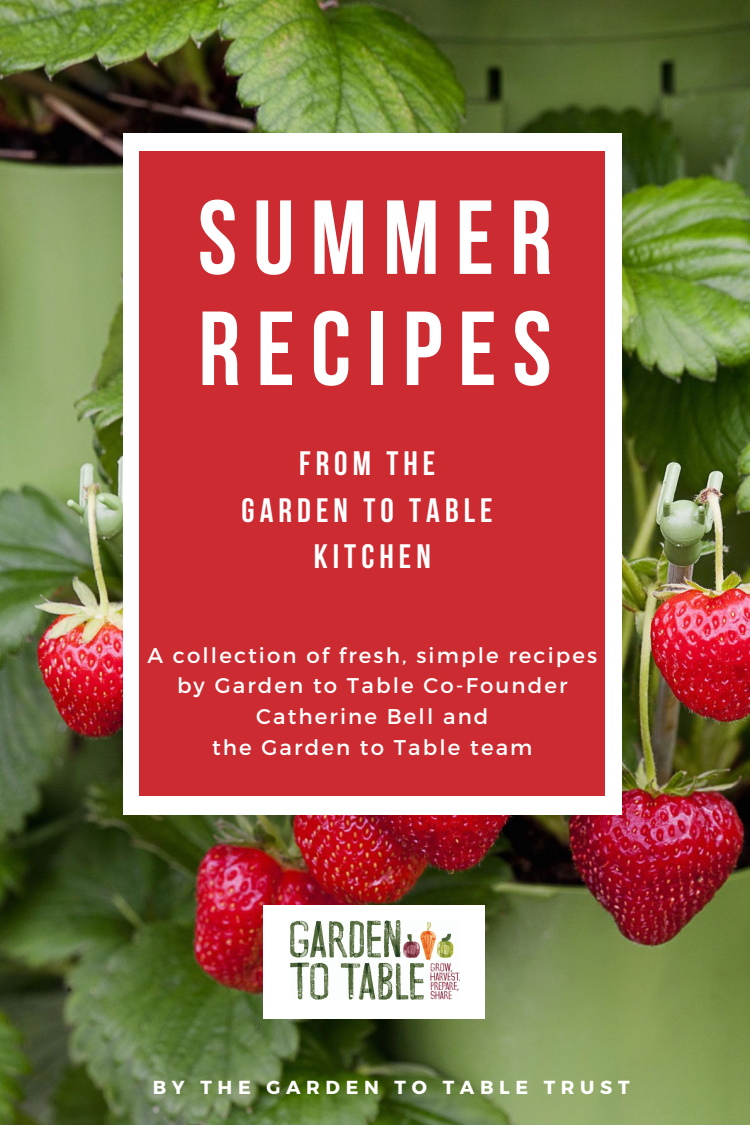
<style>
.page{position:relative;width:750px;height:1125px;background:#fff}
.page>*{position:absolute;margin:0;border:0;box-sizing:border-box;transform-origin:0 0}
.t1{font:700 105px "Bebas Neue";letter-spacing:.15em;color:#fff}
.t2{font:700 33.75px "Bebas Neue";letter-spacing:.15em;color:#fff}
.t3{font:21.25px/30.6px "Montserrat";letter-spacing:.1em;color:#fff;text-align:center}
.t4{font:700 18.88px "Montserrat";letter-spacing:.3em;color:#fff}
</style>
<div class="page">
<img style="left:0;top:0;width:750px;height:1125px">
<div style="left:124px;top:133px;width:498px;height:682px;background:#fff"></div>
<div style="left:139px;top:151px;width:466px;height:645px;background:#cc2b31"></div>
<div style="left:263px;top:905px;width:222px;height:114px;background:#fff"></div>
<img style="left:291px;top:920px;width:168px;height:80px">
<p class="t1" style="left:198px;top:195px;width:356px">SUMMER</p>
<p class="t1" style="left:198px;top:306px;width:355px">RECIPES</p>
<p class="t2" style="left:299px;top:450px;width:138px">FROM THE</p>
<p class="t2" style="left:242px;top:496px;width:253px">GARDEN TO TABLE</p>
<p class="t2" style="left:314px;top:543px;width:119px">KITCHEN</p>
<p class="t3" style="left:147px;top:639px;width:451px">A collection of fresh, simple recipes by Garden to Table Co-Founder<br>Catherine Bell and</p>
<p class="t3" style="left:212px;top:731px;width:322px">the Garden to Table team</p>
<p class="t4" style="left:153px;top:1075px;width:478px">BY THE GARDEN TO TABLE TRUST</p>
</div>
